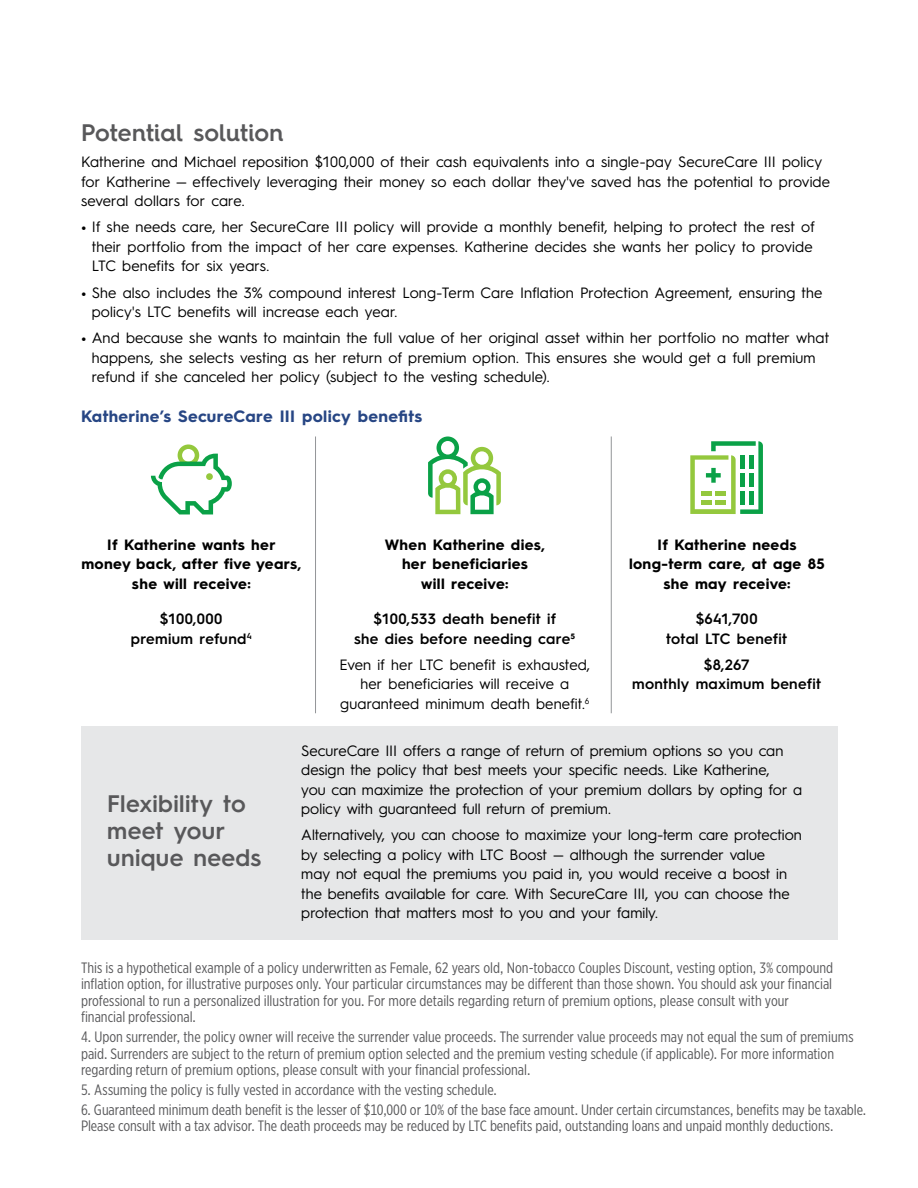
<style>
.page{position:relative;width:918px;height:1188px;background:#fff}
.page>*{position:absolute;margin:0;border:0;box-sizing:border-box;transform-origin:0 0}
.t1{font:600 24px/27px "Hurme Geometric Sans 3";letter-spacing:.015em;color:#58585a}
.t2{font:600 24px "Hurme Geometric Sans 4";letter-spacing:.005em;color:#58585a}
.t3{font:700 16.5px "Hurme Geometric Sans 3";letter-spacing:.02em;color:#274684}
.t4{font:15px/19.5px "Hurme Geometric Sans 3";letter-spacing:.005em;color:#000}
.t5{font:15px/16.5px "Gotham X Narrow";color:#58585a}
.t6{font:700 15px/19.5px "Hurme Geometric Sans 3";letter-spacing:.02em;color:#000;text-align:center}
.t7{font:600 15px/19.5px "Hurme Geometric Sans 3";letter-spacing:.02em;color:#000;text-align:center}
.s1{font-weight:700}
</style>
<div class="page">
<div style="left:81px;top:727px;width:756px;height:213px;background:#e6e7e8"></div>
<svg style="left:151px;top:444px;width:81px;height:70px"></svg>
<svg style="left:428px;top:436px;width:73px;height:78px"></svg>
<hr style="left:315px;top:436px;width:1px;height:277px;background:#939598">
<hr style="left:611px;top:436px;width:1px;height:277px;background:#939598">
<svg style="left:690px;top:441px;width:73px;height:73px"></svg>
<h1 class="t2" style="left:81px;top:116px;width:204px">Potential solution</h1>
<p class="t4" style="left:81px;top:151px;width:751px">Katherine and Michael reposition $100,000 of their cash equivalents into a single-pay SecureCare III policy for Katherine — effectively leveraging their money so each dollar they've saved has the potential to provide several dollars for care.</p>
<p class="t4" style="left:92px;top:216px;width:725px;text-indent:-11px"><span class="s1">•</span> If she needs care, her SecureCare III policy will provide a monthly benefit, helping to protect the rest of their portfolio from the impact of her care expenses. Katherine decides she wants her policy to provide<br>LTC benefits for six years.</p>
<p class="t4" style="left:92px;top:282px;width:732px;text-indent:-11px"><span class="s1">•</span> She also includes the 3% compound interest Long-Term Care Inflation Protection Agreement, ensuring the policy's LTC benefits will increase each year.</p>
<p class="t4" style="left:92px;top:327px;width:739px;text-indent:-11px"><span class="s1">•</span> And because she wants to maintain the full value of her original asset within her portfolio no matter what happens, she selects vesting as her return of premium option. This ensures she would get a full premium refund if she canceled her policy (subject to the vesting schedule).</p>
<p class="t3" style="left:81px;top:405px;width:343px">Katherine’s SecureCare III policy benefits</p>
<p class="t6" style="left:385px;top:534px;width:162px">When Katherine dies, her beneficiaries<br>will receive:</p>
<p class="t7" style="left:354px;top:608px;width:223px">$100,533 death benefit if<br>she dies before needing care⁵</p>
<p class="t4" style="left:339px;top:654px;width:252px;text-align:center">Even if her LTC benefit is exhausted, her beneficiaries will receive a guaranteed minimum death benefit.<sup>6</sup></p>
<p class="t6" style="left:81px;top:534px;width:221px">If Katherine wants her money back, after five years, she will receive:</p>
<p class="t6" style="left:629px;top:534px;width:197px">If Katherine needs long-term care, at age 85 she may receive:</p>
<p class="t7" style="left:131px;top:608px;width:122px">$100,000 premium refund<sup>4</sup></p>
<p class="t7" style="left:666px;top:608px;width:123px">$641,700<br>total LTC benefit</p>
<p class="t7" style="left:632px;top:654px;width:190px">$8,267<br>monthly maximum benefit</p>
<h1 class="t1" style="left:107px;top:789px;width:156px">Flexibility to meet your unique needs</h1>
<p class="t4" style="left:301px;top:740px;width:502px">SecureCare III offers a range of return of premium options so you can design the policy that best meets your specific needs. Like Katherine,<br>you can maximize the protection of your premium dollars by opting for a policy with guaranteed full return of premium.</p>
<p class="t4" style="left:301px;top:825px;width:502px">Alternatively, you can choose to maximize your long-term care protection by selecting a policy with LTC Boost — although the surrender value<br>may not equal the premiums you paid in, you would receive a boost in the benefits available for care. With SecureCare III, you can choose the protection that matters most to you and your family.</p>
<p class="t5" style="left:81px;top:959px;width:754px">This is a hypothetical example of a policy underwritten as Female, 62 years old, Non-tobacco Couples Discount, vesting option, 3% compound inflation option, for illustrative purposes only. Your particular circumstances may be different than those shown. You should ask your financial professional to run a personalized illustration for you. For more details regarding return of premium options, please consult with your financial professional.</p>
<p class="t5" style="left:81px;top:1028px;width:774px">4. Upon surrender, the policy owner will receive the surrender value proceeds. The surrender value proceeds may not equal the sum of premiums paid. Surrenders are subject to the return of premium option selected and the premium vesting schedule (if applicable). For more information regarding return of premium options, please consult with your financial professional.</p>
<p class="t5" style="left:81px;top:1081px;width:417px">5. Assuming the policy is fully vested in accordance with the vesting schedule.</p>
<p class="t5" style="left:81px;top:1101px;width:787px">6. Guaranteed minimum death benefit is the lesser of $10,000 or 10% of the base face amount. Under certain circumstances, benefits may be taxable.<br>Please consult with a tax advisor. The death proceeds may be reduced by LTC benefits paid, outstanding loans and unpaid monthly deductions.</p>
</div>
